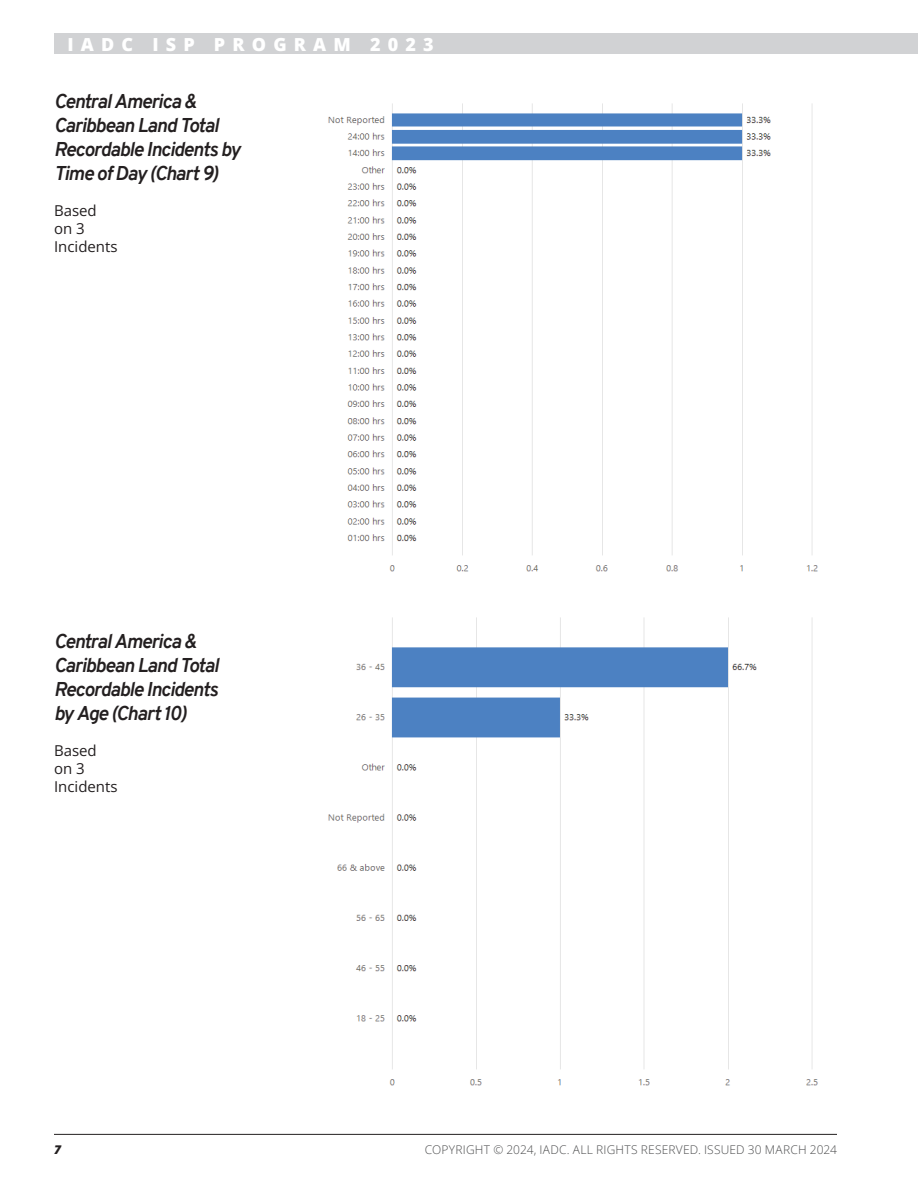
<style>
.page{position:relative;width:918px;height:1188px;background:#fff}
.page>*{position:absolute;margin:0;border:0;box-sizing:border-box;transform-origin:0 0}
.t1{font:italic 700 19.5px/24px "Overpass";letter-spacing:-.045em;color:#231f20}
.t2{font:18px "Open Sans";letter-spacing:.4em;color:#fff}
.t3{font:15px/18px "Open Sans";color:#231f20}
.t4{font:12px "Open Sans";letter-spacing:.015em;color:#4b4c4d}
.t5{font:italic 12px "Open Sans";color:#231f20}
</style>
<div class="page">
<hr style="left:54px;top:1134px;width:783px;height:1px;background:#231f20">
<div style="left:54px;top:34px;width:864px;height:20px;background:#d1d2d4"></div>
<img style="left:328px;top:617px;width:490px;height:469px">
<img style="left:328px;top:103px;width:490px;height:469px">
<p class="t2" style="left:68px;top:32px;width:368px">IADC ISP PROGRAM 2023</p>
<p class="t1" style="left:54px;top:89px;width:188px">Central America &amp;<br>Caribbean Land Total<br>Recordable Incidents by<br>Time of Day (Chart 9)</p>
<p class="t3" style="left:54px;top:201px;width:65px">Based on 3<br>Incidents</p>
<p class="t1" style="left:54px;top:629px;width:166px">Central America &amp;<br>Caribbean Land Total<br>Recordable Incidents by Age (Chart 10)</p>
<p class="t3" style="left:54px;top:741px;width:65px">Based on 3<br>Incidents</p>
<p class="t5" style="left:54px;top:1142px;width:8px">7</p>
<p class="t4" style="left:425px;top:1142px;width:414px">COPYRIGHT © 2024, IADC. ALL RIGHTS RESERVED. ISSUED 30 MARCH 2024</p>
</div>
